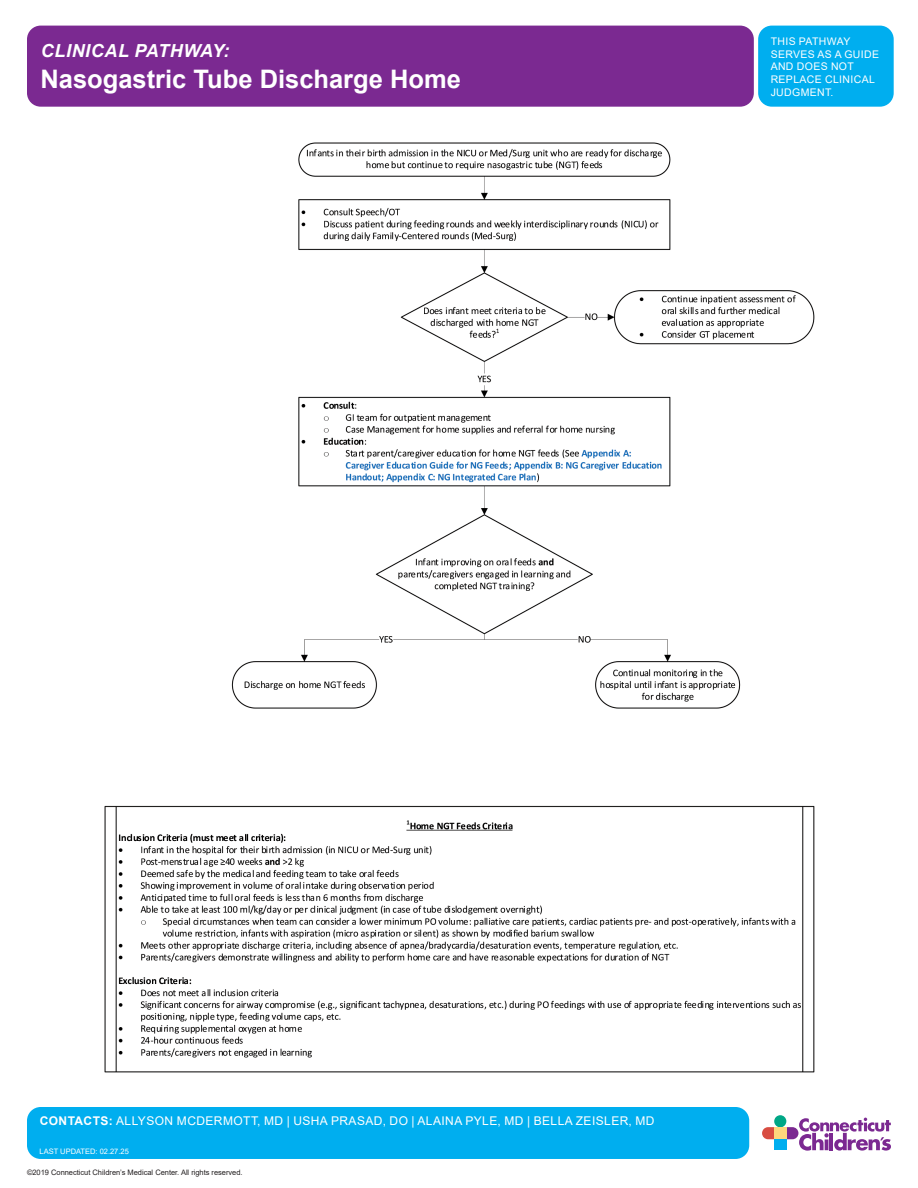
<style>
.page{position:relative;width:918px;height:1188px;background:#fff}
.page>*{position:absolute;margin:0;border:0;box-sizing:border-box;transform-origin:0 0}
.t1{font:700 25.5px "Arial";color:#fff}
.t2{font:italic 700 18px "Arial";letter-spacing:.035em;color:#fff}
.t3{font:12px "Arial";letter-spacing:.035em;color:#fff}
.t4{font:10.5px/12.6px "Arial";letter-spacing:.035em;color:#fff}
.t5{font:7.5px "Arial";letter-spacing:-.005em;color:#231f20}
.t6{font:7.5px "Arial";color:#fff}
.s1{font-weight:700}
</style>
<div class="page">
<div style="left:27px;top:1107px;width:722px;height:52px;background:#00aeef;border-radius:14px"></div>
<svg style="left:762px;top:1115px;width:129px;height:36px"></svg>
<div style="left:774px;top:1127px;width:12px;height:12px;background:#fed77d"></div>
<div style="left:774px;top:1139px;width:12px;height:11px;background:#00aeef"></div>
<div style="left:27px;top:26px;width:727px;height:81px;background:#7b2991;border-radius:14px"></div>
<div style="left:758px;top:26px;width:136px;height:81px;background:#00aeef;border-radius:14px"></div>
<img style="left:104px;top:142px;width:711px;height:931px">
<p class="t2" style="left:41px;top:39px;width:190px">CLINICAL PATHWAY:</p>
<p class="t1" style="left:40px;top:61px;width:422px">Nasogastric Tube Discharge Home</p>
<p class="t4" style="left:771px;top:35px;width:110px">THIS PATHWAY<br>SERVES AS A GUIDE<br>AND DOES NOT<br>REPLACE CLINICAL<br>JUDGMENT.</p>
<p class="t3" style="left:40px;top:1112px;width:616px"><span class="s1">CONTACTS:</span> ALLYSON MCDERMOTT, MD | USHA PRASAD, DO | ALAINA PYLE, MD | BELLA ZEISLER, MD</p>
<p class="t6" style="left:40px;top:1146px;width:91px">LAST UPDATED: 02.27.25</p>
<p class="t5" style="left:27px;top:1167px;width:217px">©2019 Connecticut Children’s Medical Center. All rights reserved.</p>
</div>
